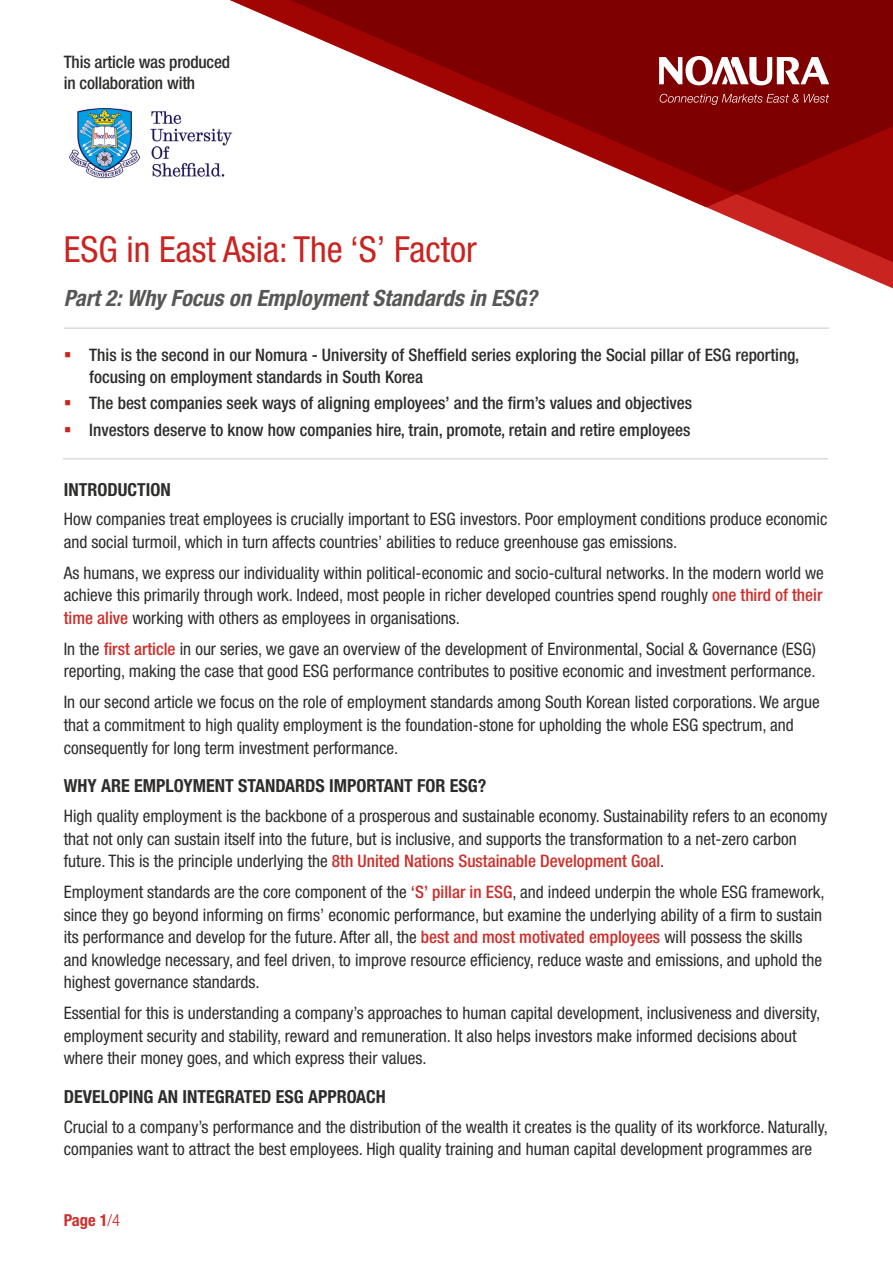
<style>
.page{position:relative;width:893px;height:1263px;background:#fff}
.page>*{position:absolute;margin:0;border:0;box-sizing:border-box;transform-origin:0 0}
.Subtitle{font:condensed 36px "Helvetica Neue LT Std";color:#ca2420}
.Text{font:italic 700 condensed 22.5px "Helvetica Neue LT Std";color:#575756}
.Heading{font:700 condensed 18px "Helvetica Neue LT Std";color:#2e2d2c}
.Text-2{font:condensed 17.25px/22.5px "Helvetica Neue LT Std";color:#2e2d2c}
.Text-3{font:500 condensed 17.25px/21.3px "Helvetica Neue LT Std";color:#2e2d2c}
.Text-4{font:700 condensed 16.5px "Helvetica Neue LT Std";color:#cd2f2b}
.s1{font-weight:500;color:#cd2f2b}
.s2{font-weight:300;color:#ca2420}
</style>
<div class="page">
<svg style="left:706px;top:207px;width:187px;height:64px"></svg>
<svg style="left:230px;top:0;width:663px;height:207px"></svg>
<svg style="left:659px;top:56px;width:170px;height:30px"></svg>
<svg style="left:660px;top:94px;width:169px;height:11px;background:#952e2e"></svg>
<hr style="left:63px;top:458px;width:765px;height:1px;background:#dadada">
<hr style="left:64px;top:327px;width:765px;height:2px;background:#dadada">
<img style="left:69px;top:94px;width:170px;height:96px">
<p class="Text-3" style="left:64px;top:51px;width:168px">This article was produced in collaboration with</p>
<p class="Subtitle" style="left:64px;top:229px;width:414px">ESG in East Asia: The ‘S’ Factor</p>
<p class="Text" style="left:64px;top:285px;width:475px">Part 2: Why Focus on Employment Standards in ESG?</p>
<p class="Text-3" style="left:89px;top:344px;width:712px">This is the second in our Nomura - University of Sheffield series exploring the Social pillar of ESG reporting, focusing on employment standards in South Korea</p>
<p class="Text-3" style="left:89px;top:392px;width:604px">The best companies seek ways of aligning employees’ and the firm’s values and objectives</p>
<p class="Text-3" style="left:89px;top:419px;width:603px">Investors deserve to know how companies hire, train, promote, retain and retire employees</p>
<p class="Heading" style="left:64px;top:478px;width:108px">INTRODUCTION</p>
<p class="Text-2" style="left:64px;top:508px;width:765px">How companies treat employees is crucially important to ESG investors. Poor employment conditions produce economic and social turmoil, which in turn affects countries’ abilities to reduce greenhouse gas emissions.</p>
<p class="Text-2" style="left:64px;top:561px;width:762px;text-align:justify">As humans, we express our individuality within political-economic and socio-cultural networks. In the modern world we achieve this primarily through work. Indeed, most people in richer developed countries spend roughly <span class="s1">one third of their time alive</span> working with others as employees in organisations.</p>
<p class="Text-2" style="left:64px;top:637px;width:754px">In the <span class="s1">first article</span> in our series, we gave an overview of the development of Environmental, Social &amp; Governance (ESG) reporting, making the case that good ESG performance contributes to positive economic and investment performance.</p>
<p class="Text-2" style="left:64px;top:691px;width:757px">In our second article we focus on the role of employment standards among South Korean listed corporations. We argue that a commitment to high quality employment is the foundation-stone for upholding the whole ESG spectrum, and consequently for long term investment performance.</p>
<p class="Heading" style="left:64px;top:775px;width:424px">WHY ARE EMPLOYMENT STANDARDS IMPORTANT FOR ESG?</p>
<p class="Text-2" style="left:64px;top:804px;width:765px">High quality employment is the backbone of a prosperous and sustainable economy. Sustainability refers to an economy that not only can sustain itself into the future, but is inclusive, and supports the transformation to a net-zero carbon future. This is the principle underlying the <span class="s1">8th United Nations Sustainable Development Goal</span>.</p>
<p class="Text-2" style="left:64px;top:880px;width:762px">Employment standards are the core component of the <span class="s1">‘S’ pillar in ESG</span>, and indeed underpin the whole ESG framework, since they go beyond informing on firms’ economic performance, but examine the underlying ability of a firm to sustain its performance and develop for the future. After all, the <span class="s1">best and most motivated employees</span> will possess the skills and knowledge necessary, and feel driven, to improve resource efficiency, reduce waste and emissions, and uphold the highest governance standards.</p>
<p class="Text-2" style="left:64px;top:1002px;width:758px">Essential for this is understanding a company’s approaches to human capital development, inclusiveness and diversity, employment security and stability, reward and remuneration. It also helps investors make informed decisions about where their money goes, and which express their values.</p>
<p class="Heading" style="left:64px;top:1085px;width:324px">DEVELOPING AN INTEGRATED ESG APPROACH</p>
<p class="Text-2" style="left:64px;top:1115px;width:766px">Crucial to a company’s performance and the distribution of the wealth it creates is the quality of its workforce. Naturally, companies want to attract the best employees. High quality training and human capital development programmes are</p>
<p class="Text-4" style="left:64px;top:1210px;width:58px">Page 1<span class="s2">/4</span></p>
</div>
